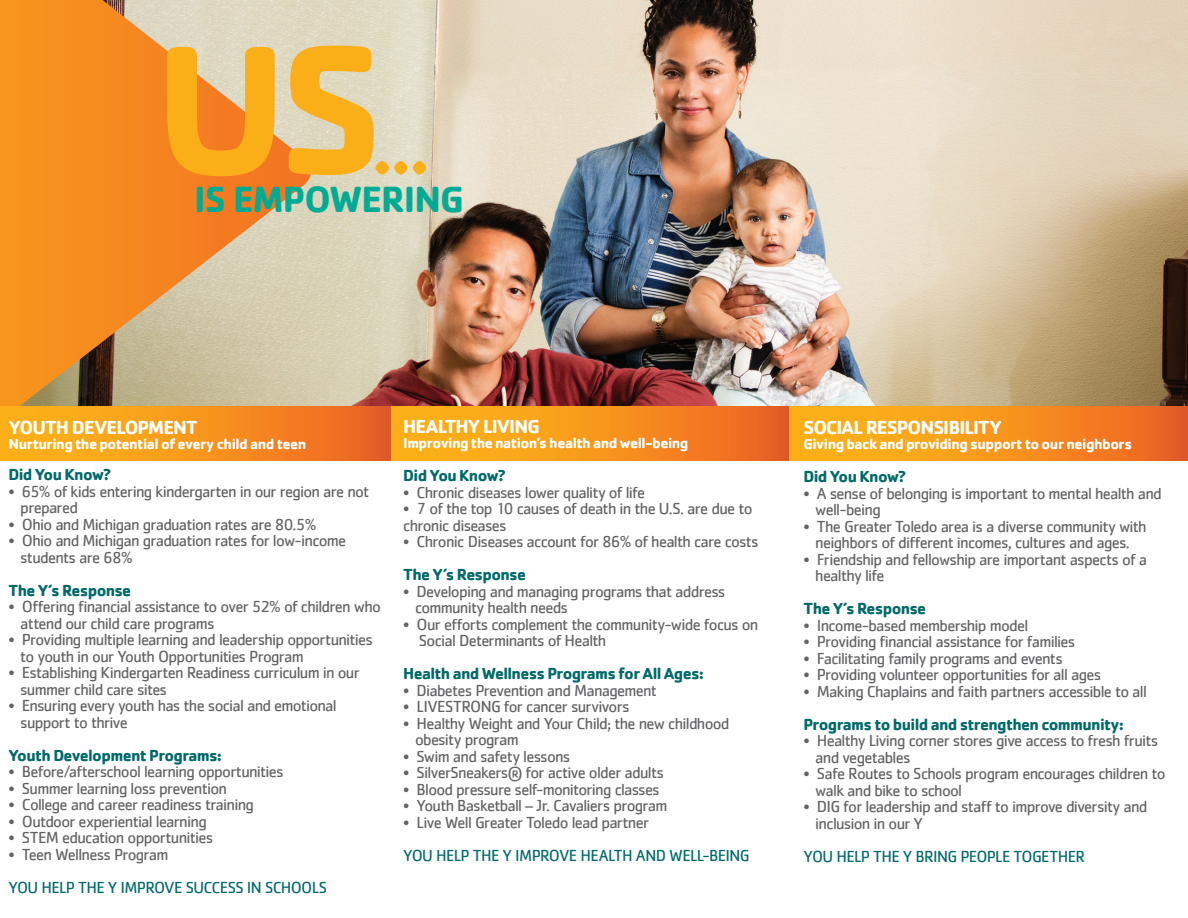
<style>
.page{position:relative;width:1188px;height:918px;background:#fff}
.page>*{position:absolute;margin:0;border:0;box-sizing:border-box;transform-origin:0 0}
.t1{font:700 189.3px "Cachet";color:#faaf18}
.t2{font:700 67.5px "Cachet";color:#faaf18}
.t3{font:700 37.65px "Cachet";letter-spacing:-.025em;color:#00ab95}
.t4{font:700 19.5px "Cachet";letter-spacing:-.045em;color:#fff}
.t5{font:16.5px/16.5px "Cachet";letter-spacing:-.045em;color:#636366}
.t6{font:700 16.5px "Cachet";letter-spacing:-.04em;color:#016a69}
.t7{font:16.5px "Cachet";letter-spacing:-.04em;color:#016a69}
.t8{font:700 15px "Cachet";letter-spacing:-.035em;color:#fff}
</style>
<div class="page">
<img style="left:311px;top:0;width:877px;height:407px">
<svg style="left:0;top:0;width:311px;height:407px;background:#e5a055"></svg>
<div style="left:0;top:407px;width:392px;height:54px;background:linear-gradient(to right,#ffbd17,#eb6525)"></div>
<div style="left:392px;top:407px;width:398px;height:54px;background:linear-gradient(to right,#ffbe16,#eb6625)"></div>
<div style="left:790px;top:407px;width:398px;height:54px;background:linear-gradient(to right,#ffbe16,#eb6625)"></div>
<h1 class="t1" style="left:155px;top:-14px;width:231px">US</h1>
<h2 class="t2" style="left:371px;top:107px;width:60px">...</h2>
<h3 class="t3" style="left:194px;top:174px;width:271px">IS EMPOWERING</h3>
<p class="t4" style="left:9px;top:414px;width:191px">YOUTH DEVELOPMENT</p>
<p class="t8" style="left:9px;top:434px;width:299px">Nurturing the potential of every child and teen</p>
<p class="t6" style="left:9px;top:464px;width:104px">Did You Know?</p>
<p class="t5" style="left:20px;top:484px;width:351px;text-indent:-12px">• 65% of kids entering kindergarten in our region are not prepared</p>
<p class="t5" style="left:9px;top:517px;width:309px">• Ohio and Michigan graduation rates are 80.5%</p>
<p class="t5" style="left:20px;top:533px;width:327px;text-indent:-12px">• Ohio and Michigan graduation rates for low-income students are 68%</p>
<p class="t6" style="left:9px;top:579px;width:124px">The Y’s Response</p>
<p class="t5" style="left:20px;top:599px;width:362px;text-indent:-12px">• Offering financial assistance to over 52% of children who attend our child care programs</p>
<p class="t5" style="left:20px;top:632px;width:354px;text-indent:-12px">• Providing multiple learning and leadership opportunities to youth in our Youth Opportunities Program</p>
<p class="t5" style="left:20px;top:665px;width:341px;text-indent:-12px">• Establishing Kindergarten Readiness curriculum in our summer child care sites</p>
<p class="t5" style="left:20px;top:698px;width:318px;text-indent:-12px">• Ensuring every youth has the social and emotional support to thrive</p>
<p class="t6" style="left:9px;top:744px;width:215px">Youth Development Programs:</p>
<p class="t5" style="left:9px;top:764px;width:277px">• Before/afterschool learning opportunities</p>
<p class="t5" style="left:9px;top:781px;width:220px">• Summer learning loss prevention</p>
<p class="t5" style="left:9px;top:797px;width:247px">• College and career readiness training</p>
<p class="t5" style="left:9px;top:814px;width:200px">• Outdoor experiential learning</p>
<p class="t5" style="left:9px;top:830px;width:206px">• STEM education opportunities</p>
<p class="t5" style="left:9px;top:847px;width:161px">• Teen Wellness Program</p>
<p class="t7" style="left:9px;top:880px;width:320px">YOU HELP THE Y IMPROVE SUCCESS IN SCHOOLS</p>
<p class="t4" style="left:403px;top:414px;width:138px">HEALTHY LIVING</p>
<p class="t8" style="left:403px;top:433px;width:287px">Improving the nation’s health and well-being</p>
<p class="t6" style="left:403px;top:465px;width:104px">Did You Know?</p>
<p class="t5" style="left:403px;top:485px;width:244px">• Chronic diseases lower quality of life</p>
<p class="t5" style="left:403px;top:501px;width:351px">• 7 of the top 10 causes of death in the U.S. are due to chronic diseases</p>
<p class="t5" style="left:403px;top:534px;width:357px">• Chronic Diseases account for 86% of health care costs</p>
<p class="t6" style="left:403px;top:564px;width:124px">The Y’s Response</p>
<p class="t5" style="left:415px;top:584px;width:312px;text-indent:-12px">• Developing and managing programs that address community health needs</p>
<p class="t5" style="left:419px;top:617px;width:341px;text-indent:-16px">• Our efforts complement the community-wide focus on<br>Social Determinants of Health</p>
<p class="t6" style="left:403px;top:663px;width:302px">Health and Wellness Programs for All Ages:</p>
<p class="t5" style="left:403px;top:683px;width:255px">• Diabetes Prevention and Management</p>
<p class="t5" style="left:403px;top:699px;width:228px">• LIVESTRONG for cancer survivors</p>
<p class="t5" style="left:415px;top:716px;width:316px;text-indent:-12px">• Healthy Weight and Your Child; the new childhood obesity program</p>
<p class="t5" style="left:403px;top:749px;width:169px">• Swim and safety lessons</p>
<p class="t5" style="left:403px;top:765px;width:262px">• SilverSneakers® for active older adults</p>
<p class="t5" style="left:403px;top:782px;width:258px">• Blood pressure self-monitoring classes</p>
<p class="t5" style="left:403px;top:798px;width:266px">• Youth Basketball – Jr. Cavaliers program</p>
<p class="t5" style="left:403px;top:815px;width:247px">• Live Well Greater Toledo lead partner</p>
<p class="t7" style="left:403px;top:848px;width:348px">YOU HELP THE Y IMPROVE HEALTH AND WELL-BEING</p>
<p class="t4" style="left:804px;top:415px;width:200px">SOCIAL RESPONSIBILITY</p>
<p class="t8" style="left:804px;top:434px;width:330px">Giving back and providing support to our neighbors</p>
<p class="t6" style="left:804px;top:466px;width:104px">Did You Know?</p>
<p class="t5" style="left:815px;top:486px;width:348px;text-indent:-12px">• A sense of belonging is important to mental health and well-being</p>
<p class="t5" style="left:804px;top:519px;width:345px;text-align:center">• The Greater Toledo area is a diverse community with neighbors of different incomes, cultures and ages.</p>
<p class="t5" style="left:815px;top:552px;width:333px;text-indent:-12px">• Friendship and fellowship are important aspects of a healthy life</p>
<p class="t6" style="left:804px;top:598px;width:124px">The Y’s Response</p>
<p class="t5" style="left:804px;top:618px;width:226px">• Income-based membership model</p>
<p class="t5" style="left:804px;top:634px;width:273px">• Providing financial assistance for families</p>
<p class="t5" style="left:804px;top:651px;width:261px">• Facilitating family programs and events</p>
<p class="t5" style="left:804px;top:667px;width:299px">• Providing volunteer opportunities for all ages</p>
<p class="t5" style="left:804px;top:684px;width:345px">• Making Chaplains and faith partners accessible to all</p>
<p class="t6" style="left:804px;top:713px;width:322px">Programs to build and strengthen community:</p>
<p class="t5" style="left:815px;top:733px;width:344px;text-indent:-12px">• Healthy Living corner stores give access to fresh fruits and vegetables</p>
<p class="t5" style="left:815px;top:766px;width:352px;text-indent:-12px">• Safe Routes to Schools program encourages children to walk and bike to school</p>
<p class="t5" style="left:815px;top:799px;width:334px;text-indent:-12px">• DIG for leadership and staff to improve diversity and inclusion in our Y</p>
<p class="t7" style="left:804px;top:849px;width:283px">YOU HELP THE Y BRING PEOPLE TOGETHER</p>
</div>
